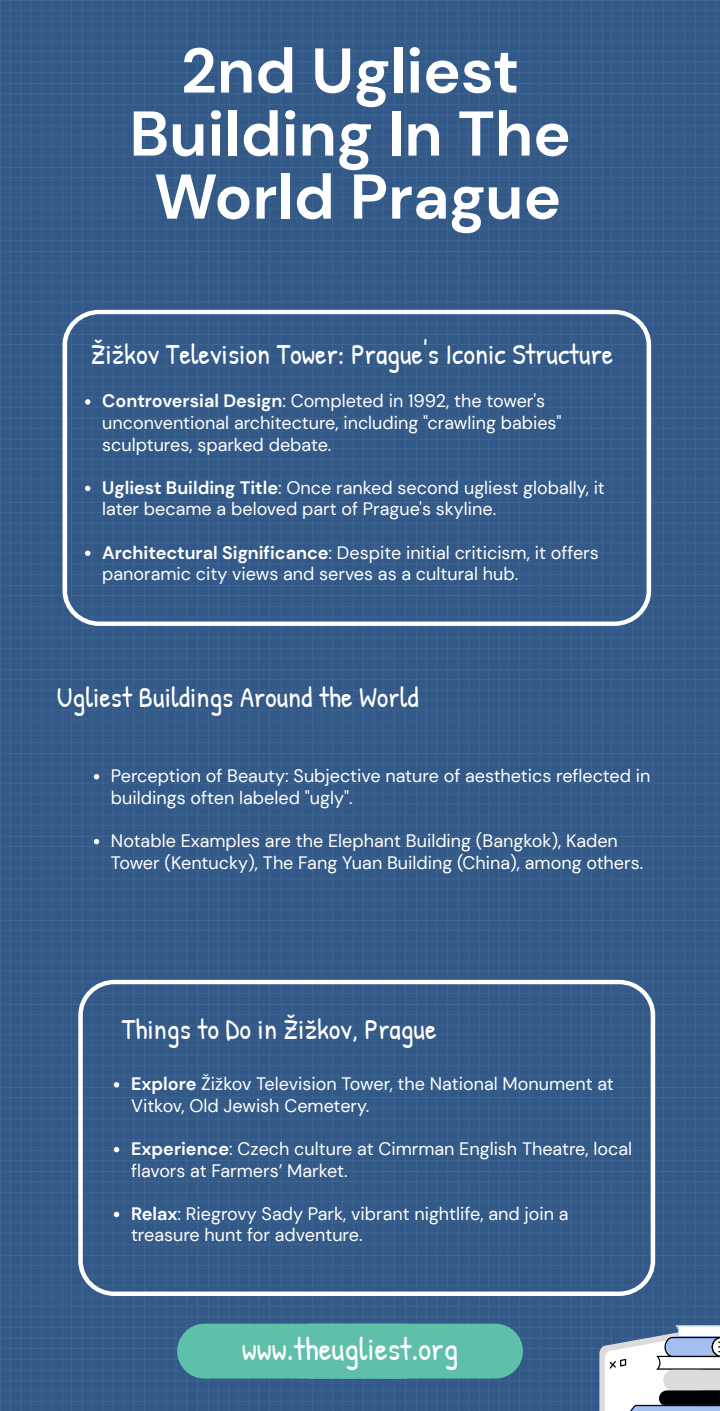
<style>
.page{position:relative;width:720px;height:1411px;background:#fff}
.page>*{position:absolute;margin:0;border:0;box-sizing:border-box;transform-origin:0 0}
.t1{font:700 63px/63px "DM Sans";color:#fff;text-align:center}
.t2{font:32.4px "Patrick Hand";color:#fff}
.t3{font:28.8px "Patrick Hand";color:#fff}
.t4{font:18px/21.6px "DM Sans";color:#fff}
.s1{font-weight:700}
</style>
<div class="page">
<div style="left:0;top:0;width:720px;height:1410px;background:#325987"></div>
<svg style="left:63px;top:310px;width:588px;height:316px"></svg>
<div style="left:177px;top:1323px;width:149px;height:55px;background:#5fc0aa;border-radius:27px"></div>
<div style="left:374px;top:1323px;width:149px;height:55px;background:#5fc0aa;border-radius:27px"></div>
<div style="left:283px;top:1323px;width:149px;height:55px;background:#5fc0aa;border-radius:27px"></div>
<svg style="left:85px;top:399px;width:5px;height:5px"></svg>
<svg style="left:85px;top:485px;width:5px;height:6px"></svg>
<svg style="left:85px;top:550px;width:5px;height:6px"></svg>
<svg style="left:94px;top:774px;width:5px;height:5px"></svg>
<svg style="left:94px;top:838px;width:5px;height:6px"></svg>
<svg style="left:78px;top:979px;width:577px;height:316px"></svg>
<svg style="left:114px;top:1081px;width:5px;height:6px"></svg>
<svg style="left:114px;top:1146px;width:5px;height:6px"></svg>
<svg style="left:114px;top:1211px;width:5px;height:5px"></svg>
<svg style="left:599px;top:1324px;width:121px;height:86px;background:#b3bbc7"></svg>
<p class="t1" style="left:129px;top:39px;width:443px">2nd Ugliest<br>Building In The<br>World Prague</p>
<p class="t3" style="left:91px;top:334px;width:524px">Žižkov Television Tower: Prague's Iconic Structure</p>
<p class="t4" style="left:102px;top:390px;width:461px"><span class="s1">Controversial Design</span>: Completed in 1992, the tower's unconventional architecture, including "crawling babies" sculptures, sparked debate.</p>
<p class="t4" style="left:102px;top:476px;width:504px"><span class="s1">Ugliest Building Title</span>: Once ranked second ugliest globally, it later became a beloved part of Prague's skyline.</p>
<p class="t4" style="left:102px;top:541px;width:498px"><span class="s1">Architectural Significance</span>: Despite initial criticism, it offers panoramic city views and serves as a cultural hub.</p>
<p class="t3" style="left:57px;top:677px;width:363px">Ugliest Buildings Around the World</p>
<p class="t4" style="left:111px;top:765px;width:541px">Perception of Beauty: Subjective nature of aesthetics reflected in buildings often labeled "ugly".</p>
<p class="t4" style="left:111px;top:830px;width:534px">Notable Examples are the Elephant Building (Bangkok), Kaden<br>Tower (Kentucky), The Fang Yuan Building (China), among others.</p>
<p class="t3" style="left:122px;top:1009px;width:316px">Things to Do in Žižkov, Prague</p>
<p class="t4" style="left:131px;top:1073px;width:484px"><span class="s1">Explore</span> Žižkov Television Tower, the National Monument at<br>Vitkov, Old Jewish Cemetery.</p>
<p class="t4" style="left:131px;top:1137px;width:503px"><span class="s1">Experience</span>: Czech culture at Cimrman English Theatre, local flavors at Farmers’ Market.</p>
<p class="t4" style="left:131px;top:1202px;width:439px"><span class="s1">Relax</span>: Riegrovy Sady Park, vibrant nightlife, and join a treasure hunt for adventure.</p>
<p class="t2" style="left:242px;top:1326px;width:218px">www.theugliest.org</p>
</div>
